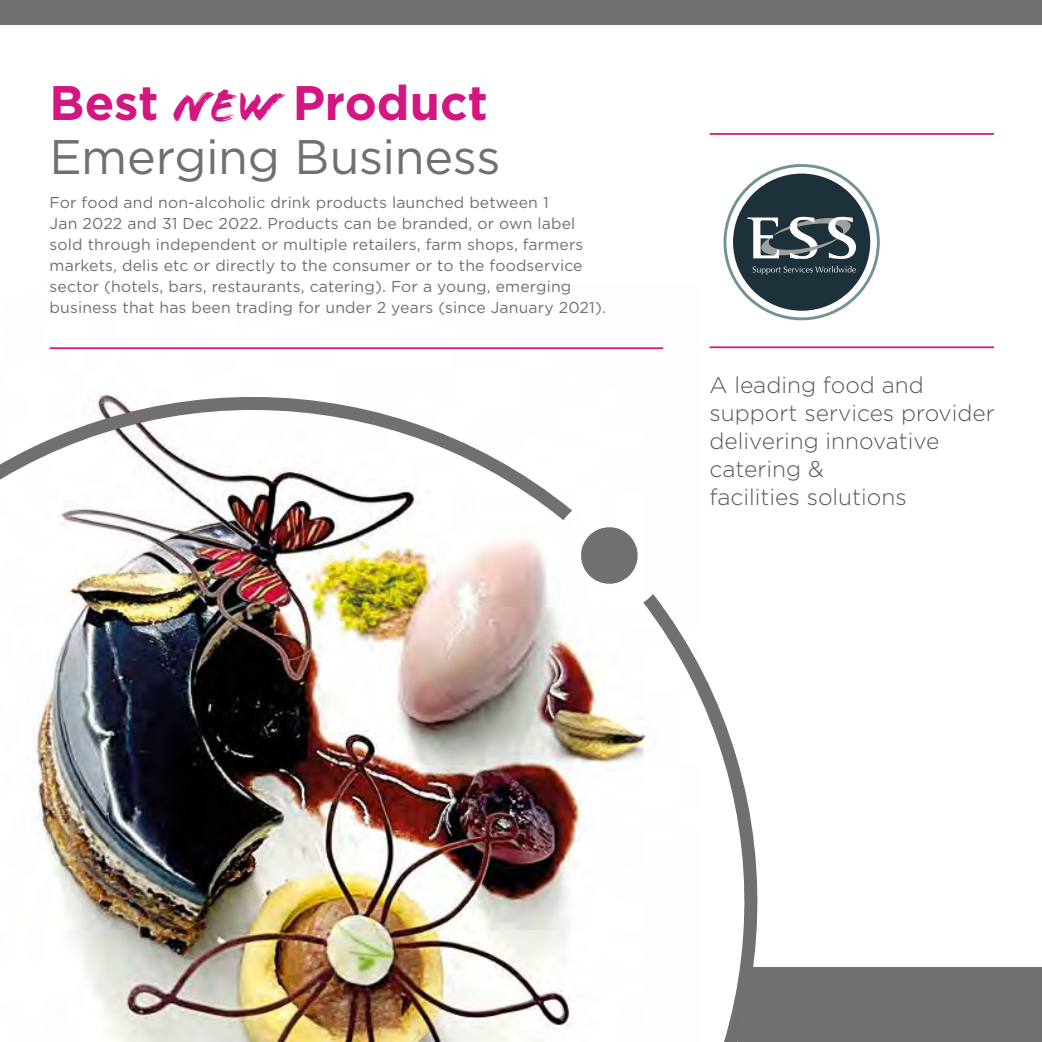
<style>
.page{position:relative;width:1042px;height:1042px;background:#fff}
.page>*{position:absolute;margin:0;border:0;box-sizing:border-box;transform-origin:0 0}
.t1{font:48.48px/54.2px "Gotham";letter-spacing:-.01em;color:#71706f}
.t2{font:300 22.75px/28px "Gotham";color:#575756}
.t3{font:15.75px/21px "Gotham";letter-spacing:.01em;color:#71706f}
.s1{font-weight:700;color:#d31681}
.s2{font-family:"Flood Std";color:#d31681}
</style>
<div class="page">
<div style="left:0;top:0;width:1042px;height:25px;background:#71706f"></div>
<div style="left:0;top:967px;width:1042px;height:75px;background:#71706f"></div>
<img style="left:0;top:394px;width:758px;height:648px">
<svg style="left:578px;top:524px;width:62px;height:63px"></svg>
<hr style="left:709px;top:133px;width:285px;height:2px;background:#d31681">
<hr style="left:709px;top:346px;width:285px;height:2px;background:#d31681">
<svg style="left:723px;top:164px;width:157px;height:156px"></svg>
<hr style="left:50px;top:347px;width:613px;height:2px;background:#d31681">
<h1 class="t1" style="left:50px;top:75px;width:452px"><span class="s1">Best</span> <span class="s2">NEW</span> <span class="s1">Product<br></span>Emerging Business</h1>
<p class="t3" style="left:50px;top:191px;width:558px">For food and non-alcoholic drink products launched between 1<br>Jan 2022 and 31 Dec 2022. Products can be branded, or own label sold through independent or multiple retailers, farm shops, farmers markets, delis etc or directly to the consumer or to the foodservice sector (hotels, bars, restaurants, catering). For a young, emerging business that has been trading for under 2 years (since January 2021).</p>
<h2 class="t2" style="left:709px;top:371px;width:287px">A leading food and support services provider delivering innovative catering &amp;<br>facilities solutions</h2>
</div>
